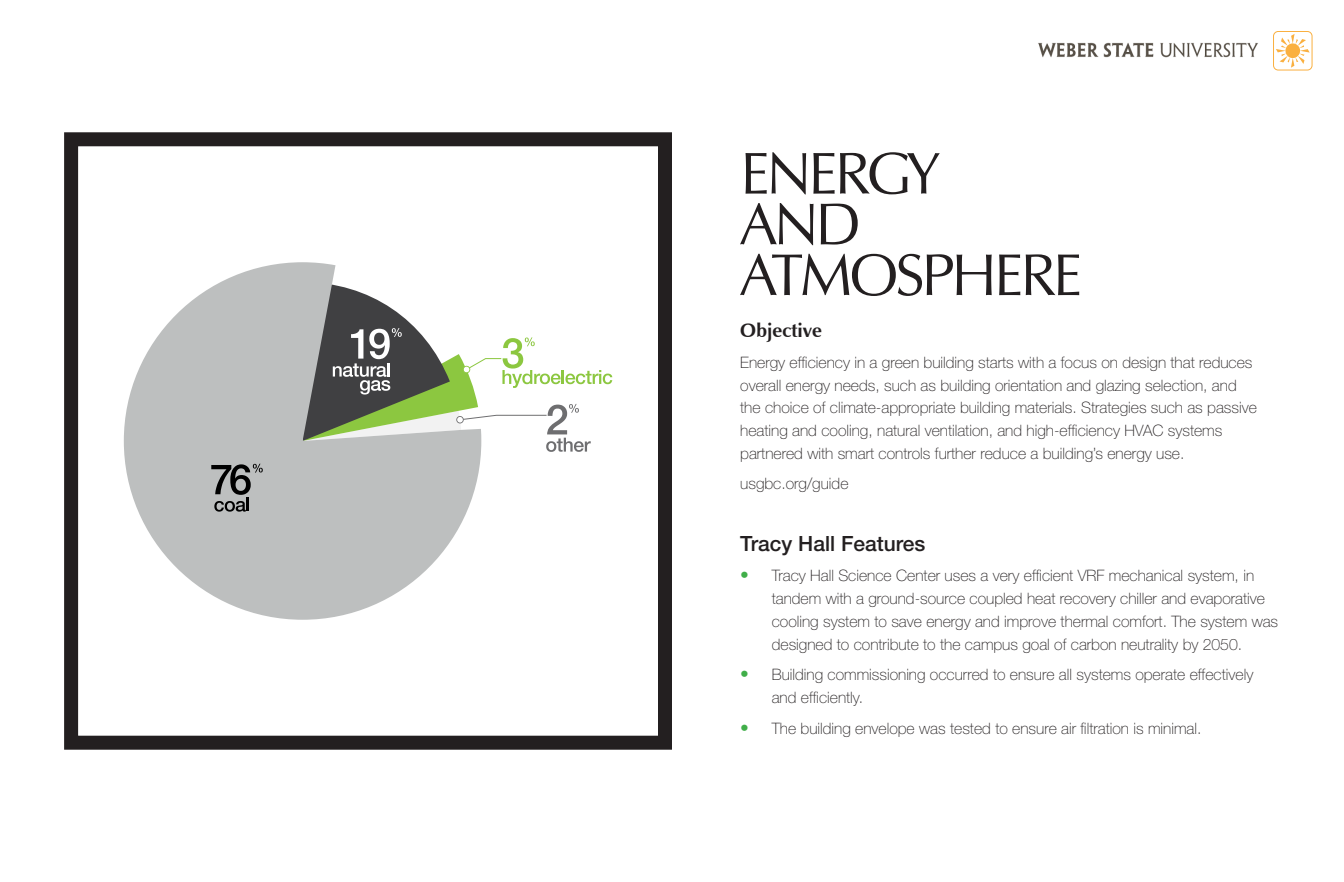
<style>
.page{position:relative;width:1344px;height:882px;background:#fff}
.page>*{position:absolute;margin:0;border:0;box-sizing:border-box;transform-origin:0 0}
.SUBHEAD_02{font:59.5px "Zapf Humanist 601 BT";letter-spacing:-.05em;color:#231f20}
.body{font:500 21px "Helvetica Neue LT Std";color:#231f20}
.subhead_03{font:700 19.25px "Zapf Humanist 601 BT";color:#231f20}
.body-2{font:100 15.75px/22.8px "Helvetica Neue LT Std";color:#231f20}
.s1{font-size:17.5px;color:#40ae49}
</style>
<div class="page">
<svg style="left:124px;top:262px;width:357px;height:358px;fill:#bdbfbf"></svg>
<svg style="left:211px;top:464px;width:52px;height:48px"></svg>
<svg style="left:303px;top:282px;width:309px;height:170px"></svg>
<div style="left:64px;top:132px;width:608px;height:618px;border:14px solid #231f20"></div>
<svg style="left:1276px;top:34px;width:34px;height:34px"></svg>
<div style="left:1273px;top:31px;width:39px;height:39px;border:1px solid #fab040;border-radius:5px"></div>
<img style="left:1038px;top:42px;width:220px;height:16px">
<p class="SUBHEAD_02" style="left:740px;top:136px;width:201px">ENERGY</p>
<p class="SUBHEAD_02" style="left:740px;top:187px;width:122px">AND</p>
<p class="SUBHEAD_02" style="left:740px;top:238px;width:343px">ATMOSPHERE</p>
<p class="subhead_03" style="left:740px;top:319px;width:83px">Objective</p>
<p class="body-2" style="left:740px;top:351px;width:518px">Energy efficiency in a green building starts with a focus on design that reduces overall energy needs, such as building orientation and glazing selection, and the choice of climate-appropriate building materials. Strategies such as passive heating and cooling, natural ventilation, and high-efficiency HVAC systems partnered with smart controls further reduce a building’s energy use.</p>
<p class="body-2" style="left:740px;top:472px;width:110px">usgbc.org/guide</p>
<p class="body" style="left:740px;top:531px;width:187px">Tracy Hall Features</p>
<p class="body-2" style="left:772px;top:564px;width:508px;text-indent:-32px"><span class="s1">•</span> Tracy Hall Science Center uses a very efficient VRF mechanical system, in tandem with a ground-source coupled heat recovery chiller and evaporative cooling system to save energy and improve thermal comfort. The system was designed to contribute to the campus goal of carbon neutrality by 2050.</p>
<p class="body-2" style="left:772px;top:663px;width:483px;text-indent:-32px"><span class="s1">•</span> Building commissioning occurred to ensure all systems operate effectively and efficiently.</p>
<p class="body-2" style="left:740px;top:717px;width:463px"><span class="s1">•</span> The building envelope was tested to ensure air filtration is minimal.</p>
</div>
